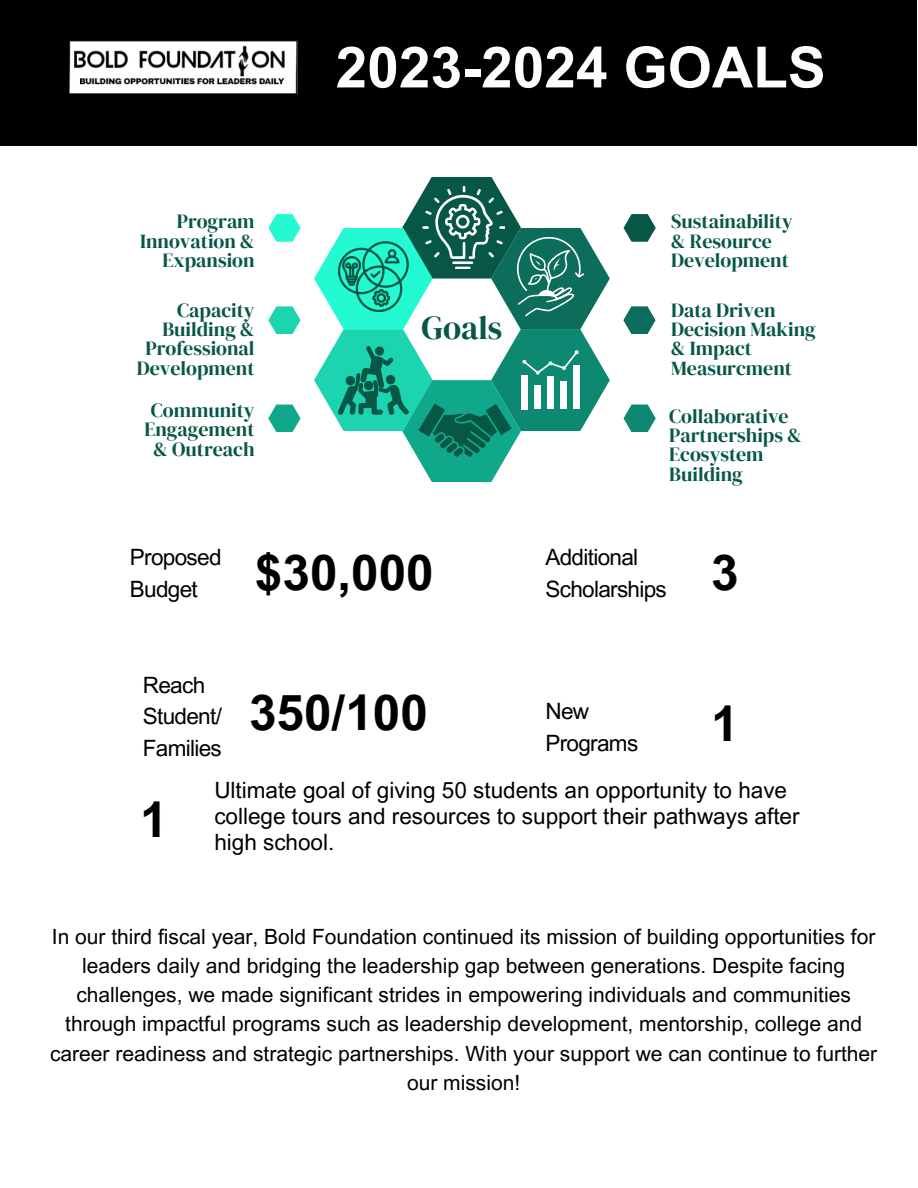
<style>
.page{position:relative;width:918px;height:1188px;background:#fff}
.page>*{position:absolute;margin:0;border:0;box-sizing:border-box;transform-origin:0 0}
.t1{font:700 56.85px "Arial MT Pro";color:#fdfdfd}
.t2{font:700 49.5px "Arial MT Pro";color:#000}
.t3{font:33.15px "DM Serif Display";color:#075747}
.t4{font:22.5px/25.8px "Arial MT Pro";color:#000}
.t5{font:22.5px/31.5px "Arial MT Pro";letter-spacing:-.03em;color:#000}
.t6{font:21px/29.2px "Arial MT Pro";color:#000;text-align:center}
.t7{font:19.95px/19.4px "DM Serif Display";color:#075747}
</style>
<div class="page">
<div style="left:0;top:0;width:917px;height:146px;background:#000"></div>
<img style="left:69px;top:41px;width:228px;height:53px">
<svg style="left:268px;top:214px;width:33px;height:28px"></svg>
<svg style="left:624px;top:214px;width:32px;height:28px"></svg>
<svg style="left:268px;top:405px;width:33px;height:27px"></svg>
<svg style="left:268px;top:306px;width:33px;height:28px"></svg>
<svg style="left:623px;top:306px;width:33px;height:28px"></svg>
<svg style="left:624px;top:405px;width:32px;height:27px"></svg>
<svg style="left:314px;top:177px;width:296px;height:305px"></svg>
<p class="t7" style="left:140px;top:212px;width:116px;text-align:right">Program<br>Innovation &amp;<br>Expansion</p>
<p class="t7" style="left:137px;top:300px;width:119px;text-align:right">Capacity<br>Building &amp;<br>Professional<br>Development</p>
<p class="t7" style="left:144px;top:401px;width:112px;text-align:center">Community<br>Engagement &amp; Outreach</p>
<h1 class="t1" style="left:336px;top:46px;width:492px">2023-2024 GOALS</h1>
<p class="t3" style="left:421px;top:305px;width:82px">Goals</p>
<p class="t7" style="left:671px;top:212px;width:123px">Sustainability &amp; Resource<br>Development</p>
<h4 class="t7" style="left:671px;top:300px;width:146px">Data Driven<br>Decision Making &amp; Impact<br>Measurcment</h4>
<h2 class="t7" style="left:669px;top:406px;width:134px">Collaborative<br>Partnerships &amp;<br>Ecosystem<br>Building</h2>
<p class="t5" style="left:130px;top:544px;width:93px">Proposed<br>Budget</p>
<p class="t2" style="left:255px;top:554px;width:180px">$30,000</p>
<p class="t5" style="left:545px;top:544px;width:123px">Additional<br>Scholarships</p>
<p class="t2" style="left:711px;top:554px;width:29px">3</p>
<p class="t5" style="left:143px;top:672px;width:81px">Reach<br>Student/<br>Families</p>
<p class="t2" style="left:249px;top:694px;width:180px">350/100</p>
<p class="t5" style="left:545px;top:698px;width:94px">New<br>Programs</p>
<h3 class="t4" style="left:214px;top:780px;width:587px">Ultimate goal of giving 50 students an opportunity to have college tours and resources to support their pathways after</h3>
<p class="t2" style="left:711px;top:705px;width:29px">1</p>
<p class="t2" style="left:140px;top:801px;width:29px">1</p>
<h3 class="t4" style="left:214px;top:832px;width:122px">high school.</h3>
<h4 class="t6" style="left:50px;top:924px;width:829px">In our third fiscal year, Bold Foundation continued its mission of building opportunities for leaders daily and bridging the leadership gap between generations. Despite facing challenges, we made significant strides in empowering individuals and communities through impactful programs such as leadership development, mentorship, college and career readiness and strategic partnerships. With your support we can continue to further our mission!</h4>
</div>
